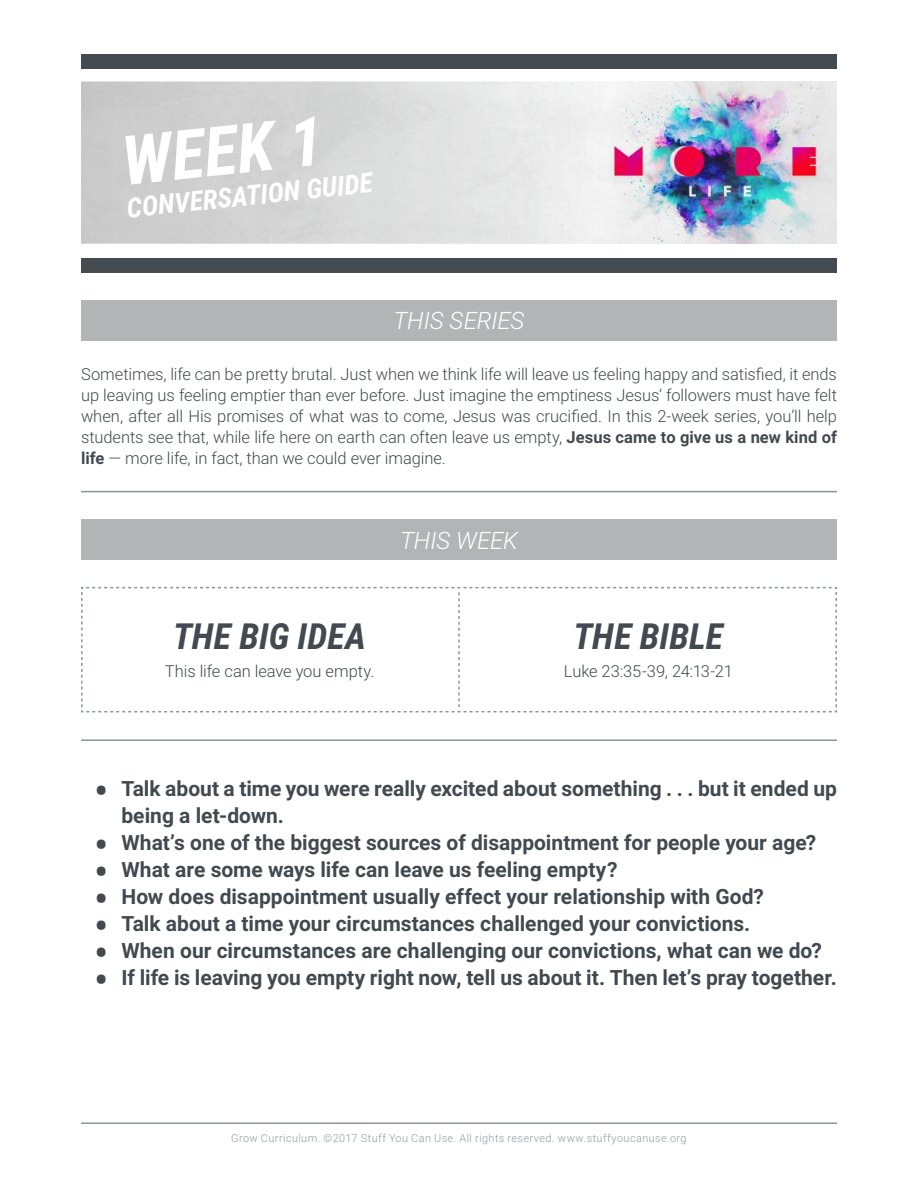
<style>
.page{position:relative;width:918px;height:1188px;background:#fff}
.page>*{position:absolute;margin:0;border:0;box-sizing:border-box;transform-origin:0 0}
.t1{font:italic 700 68.25px "Roboto Condensed";color:#fff}
.t2{font:italic 700 36px "Roboto Condensed";color:#424950}
.t3{font:italic 700 27.3px "Roboto Condensed";color:#fff}
.t4{font:italic 300 24px "Roboto";letter-spacing:-.01em;color:#fff}
.t5{font:700 21px/27px "Roboto";color:#424950}
.t6{font:300 16.5px/21px "Roboto";letter-spacing:-.005em;color:#424950;text-align:justify}
.t7{font:300 10.8px "Roboto";letter-spacing:.04em;color:#8f99a6}
.s1{font-weight:700}
.s2{font-size:37.5px}
</style>
<div class="page">
<img style="left:81px;top:82px;width:756px;height:161px">
<hr style="left:81px;top:1122px;width:756px;height:2px;background:#8c949e">
<div style="left:81px;top:258px;width:756px;height:15px;background:#444b51"></div>
<div style="left:81px;top:54px;width:756px;height:15px;background:#444b51"></div>
<svg style="left:81px;top:586px;width:756px;height:127px"></svg>
<div style="left:81px;top:300px;width:756px;height:40px;background:#b2b4b6"></div>
<div style="left:81px;top:519px;width:756px;height:41px;background:#b2b4b6"></div>
<hr style="left:81px;top:491px;width:756px;height:1px;background:#8c949e">
<hr style="left:81px;top:739px;width:756px;height:2px;background:#8c949e">
<h1 class="t1" style="left:118px;top:122px;width:204px;rotate:-6deg">WEEK 1</h1>
<h3 class="t3" style="left:125px;top:193px;width:248px;rotate:-6deg">CONVERSATION GUIDE</h3>
<h3 class="t4" style="left:393px;top:307px;width:133px">THIS SERIES</h3>
<p class="t6" style="left:81px;top:363px;width:758px">Sometimes, life can be pretty brutal. Just when we think life will leave us feeling happy and satisfied, it ends up leaving us feeling emptier than ever before. Just imagine the emptiness Jesus’ followers must have felt when, after all His promises of what was to come, Jesus was crucified. In this 2-week series, you’ll help students see that, while life here on earth can often leave us empty, <span class="s1">Jesus came to give us a new kind of life</span> — more life, in fact, than we could ever imagine.</p>
<h3 class="t4" style="left:400px;top:526px;width:119px">THIS WEEK</h3>
<h2 class="t2" style="left:173px;top:616px;width:195px">THE BIG IDEA</h2>
<p class="t6" style="left:165px;top:662px;width:211px">This life can leave you empty.</p>
<h2 class="t2" style="left:574px;top:616px;width:151px">THE BIBLE</h2>
<p class="t6" style="left:564px;top:662px;width:171px">Luke 23:35-39, 24:13-21</p>
<p class="t5" style="left:122px;top:777px;width:717px;text-indent:-27px"><span class="s2">•</span> Talk about a time you were really excited about something . . . but it ended up being a let-down.</p>
<p class="t5" style="left:95px;top:831px;width:723px"><span class="s2">•</span> What’s one of the biggest sources of disappointment for people your age?</p>
<p class="t5" style="left:95px;top:858px;width:524px"><span class="s2">•</span> What are some ways life can leave us feeling empty?</p>
<p class="t5" style="left:95px;top:885px;width:671px"><span class="s2">•</span> How does disappointment usually effect your relationship with God?</p>
<p class="t5" style="left:95px;top:912px;width:657px"><span class="s2">•</span> Talk about a time your circumstances challenged your convictions.</p>
<p class="t5" style="left:95px;top:939px;width:729px"><span class="s2">•</span> When our circumstances are challenging our convictions, what can we do?</p>
<p class="t5" style="left:95px;top:966px;width:744px"><span class="s2">•</span> If life is leaving you empty right now, tell us about it. Then let’s pray together.</p>
<p class="t7" style="left:231px;top:1134px;width:457px">Grow Curriculum. ©2017 Stuff You Can Use. All rights reserved. www.stuffyoucanuse.org</p>
</div>
